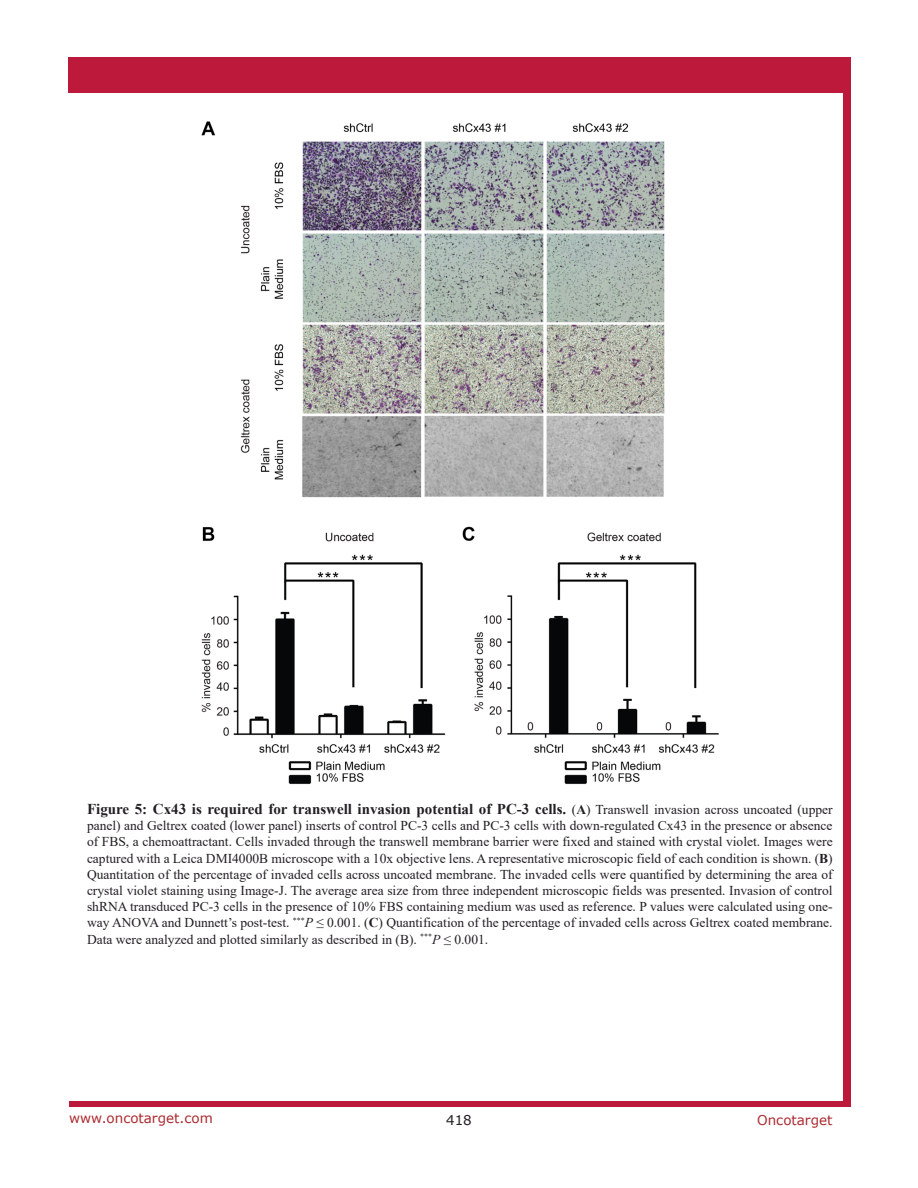
<style>
.page{position:relative;width:918px;height:1188px;background:#fff}
.page>*{position:absolute;margin:0;border:0;box-sizing:border-box;transform-origin:0 0}
.FigureText{font:700 15px "Times New Roman";color:#221f22}
.FigureText-2{font:13.5px/16.2px "Times New Roman";color:#221f22;text-align:justify}
.t1{font:13.5px "Verdana";color:#ac2b31}
.t2{font:13.5px "Verdana";color:#221f22}
.s1{font-weight:400;font-size:13.5px}
.s2{font-size:13.5px}
.s3{font-weight:700}
.s4{font-style:italic}
</style>
<div class="page">
<div style="left:68px;top:57px;width:782px;height:36px;background:#bd1a3b"></div>
<img style="left:201px;top:121px;width:518px;height:663px">
<p class="FigureText" style="left:87px;top:798px;width:747px">Figure 5: Cx43 is required for transwell invasion potential of PC-3 cells. <span class="s1">(</span><span class="s2">A</span><span class="s1">) Transwell invasion across uncoated (upper</span></p>
<p class="FigureText-2" style="left:87px;top:817px;width:747px">panel) and Geltrex coated (lower panel) inserts of control PC-3 cells and PC-3 cells with down-regulated Cx43 in the presence or absence of FBS, a chemoattractant. Cells invaded through the transwell membrane barrier were fixed and stained with crystal violet. Images were captured with a Leica DMI4000B microscope with a 10x objective lens. A representative microscopic field of each condition is shown. (<span class="s3">B</span>)<br>Quantitation of the percentage of invaded cells across uncoated membrane. The invaded cells were quantified by determining the area of crystal violet staining using Image-J. The average area size from three independent microscopic fields was presented. Invasion of control shRNA transduced PC-3 cells in the presence of 10% FBS containing medium was used as reference. P values were calculated using one&shy;way ANOVA and Dunnett’s post-test. <sup>***</sup><span class="s4">P</span> ≤ 0.001. (<span class="s3">C</span>) Quantification of the percentage of invaded cells across Geltrex coated membrane.<br>Data were analyzed and plotted similarly as described in (B). <sup>***</sup><span class="s4">P</span> ≤ 0.001.</p>
<p class="t1" style="left:69px;top:1109px;width:145px">www.oncotarget.com</p>
<p class="t2" style="left:446px;top:1111px;width:27px">418</p>
<p class="t1" style="left:757px;top:1111px;width:77px">Oncotarget</p>
</div>
